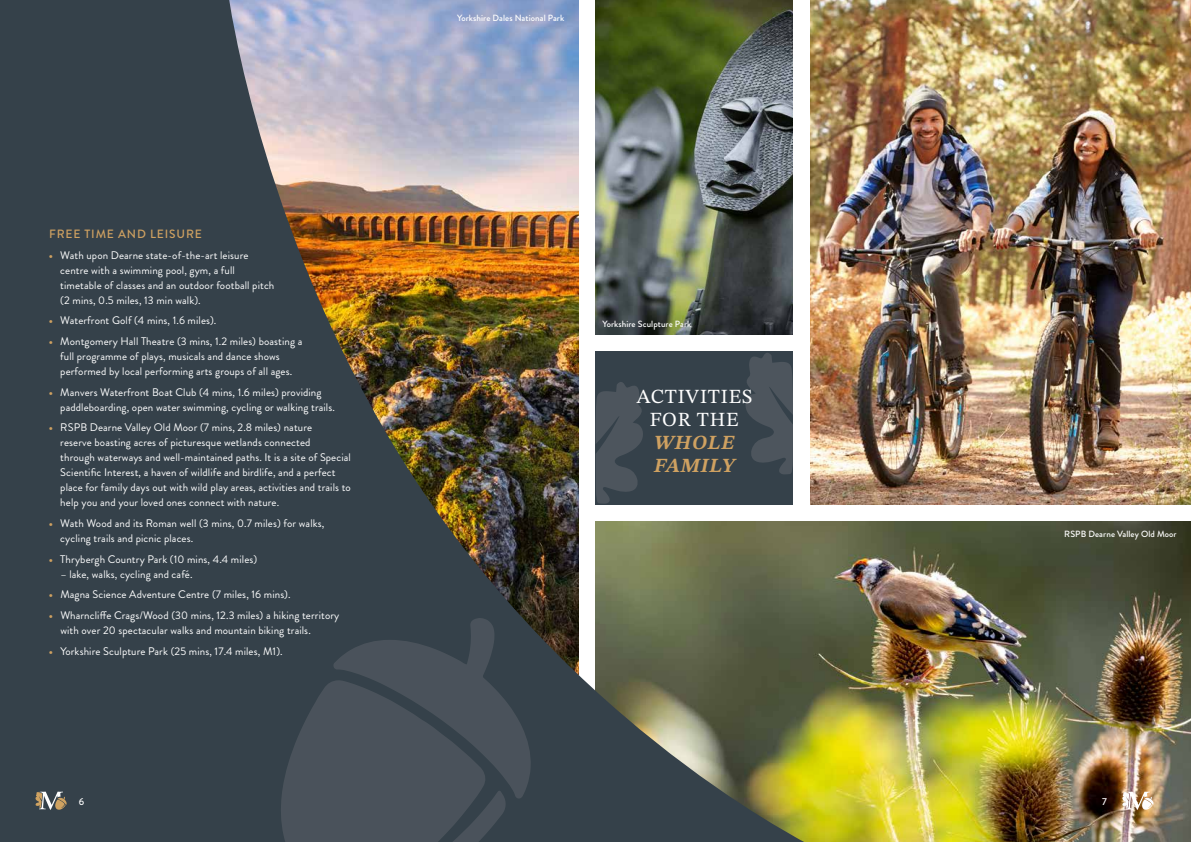
<style>
.page{position:relative;width:1191px;height:842px;background:#fff}
.page>*{position:absolute;margin:0;border:0;box-sizing:border-box;transform-origin:0 0}
.t1{font:20px/23px "STIX Two Text";letter-spacing:.04em;color:#fff;text-align:center}
.t2{font:italic 20px/23px "STIX Two Text";letter-spacing:.04em;color:#cfa161}
.t3{font:500 12px "Brandon Grotesque";letter-spacing:.07em;color:#cfa161}
.t4{font:11px/15px "Brandon Grotesque";letter-spacing:.01em;color:#fff}
.t5{font:500 10px "Brandon Grotesque";color:#fff}
.t6{font:500 9px "Brandon Grotesque";letter-spacing:.01em;color:#fff}
.s1{font-weight:700;color:#cfa161}
</style>
<div class="page">
<img style="left:820px;top:522px;width:371px;height:320px">
<img style="left:820px;top:0;width:371px;height:505px">
<img style="left:183px;top:0;width:637px;height:842px">
<div style="left:0;top:0;width:183px;height:842px;background:#35414a"></div>
<svg style="left:280px;top:617px;width:251px;height:225px;background:#424c55"></svg>
<div style="left:595px;top:352px;width:198px;height:153px;background:#35414a"></div>
<svg style="left:595px;top:382px;width:48px;height:122px"></svg>
<svg style="left:745px;top:353px;width:48px;height:121px"></svg>
<img style="left:595px;top:0;width:197px;height:335px">
<svg style="left:35px;top:792px;width:32px;height:18px"></svg>
<svg style="left:1122px;top:792px;width:31px;height:18px"></svg>
<p class="t3" style="left:49px;top:226px;width:154px">FREE TIME AND LEISURE</p>
<p class="t4" style="left:60px;top:248px;width:216px;text-indent:-11px"><span class="s1">•</span> Wath upon Dearne state-of-the-art leisure centre with a swimming pool, gym, a full timetable of classes and an outdoor football pitch (2 mins, 0.5 miles, 13 min walk).</p>
<p class="t4" style="left:49px;top:313px;width:169px"><span class="s1">•</span> Waterfront Golf (4 mins, 1.6 miles).</p>
<p class="t4" style="left:60px;top:334px;width:244px;text-indent:-11px"><span class="s1">•</span> Montgomery Hall Theatre (3 mins, 1.2 miles) boasting a full programme of plays, musicals and dance shows performed by local performing arts groups of all ages.</p>
<p class="t4" style="left:60px;top:385px;width:276px;text-indent:-11px"><span class="s1">•</span> Manvers Waterfront Boat Club (4 mins, 1.6 miles) providing paddleboarding, open water swimming, cycling or walking trails.</p>
<p class="t4" style="left:60px;top:420px;width:292px;text-indent:-11px"><span class="s1">•</span> RSPB Dearne Valley Old Moor (7 mins, 2.8 miles) nature<br>reserve boasting acres of picturesque wetlands connected<br>through waterways and well-maintained paths. It is a site of Special Scientific Interest, a haven of wildlife and birdlife, and a perfect place for family days out with wild play areas, activities and trails to help you and your loved ones connect with nature.</p>
<p class="t4" style="left:60px;top:516px;width:266px;text-indent:-11px"><span class="s1">•</span> Wath Wood and its Roman well (3 mins, 0.7 miles) for walks, cycling trails and picnic places.</p>
<p class="t4" style="left:49px;top:552px;width:210px"><span class="s1">•</span> Thrybergh Country Park (10 mins, 4.4 miles)</p>
<p class="t4" style="left:60px;top:567px;width:134px">– lake, walks, cycling and café.</p>
<p class="t4" style="left:49px;top:587px;width:243px"><span class="s1">•</span> Magna Science Adventure Centre (7 miles, 16 mins).</p>
<p class="t4" style="left:60px;top:608px;width:280px;text-indent:-11px"><span class="s1">•</span> Wharncliffe Crags/Wood (30 mins, 12.3 miles) a hiking territory with over 20 spectacular walks and mountain biking trails.</p>
<p class="t4" style="left:49px;top:644px;width:235px"><span class="s1">•</span> Yorkshire Sculpture Park (25 mins, 17.4 miles, M1).</p>
<p class="t6" style="left:457px;top:12px;width:109px">Yorkshire Dales National Park</p>
<p class="t6" style="left:602px;top:317px;width:90px">Yorkshire Sculpture Park</p>
<h1 class="t1" style="left:636px;top:385px;width:117px">ACTIVITIES<br>FOR THE</h1>
<h1 class="t2" style="left:654px;top:431px;width:82px">WHOLE<br>FAMILY</h1>
<p class="t6" style="left:1064px;top:528px;width:114px">RSPB Dearne Valley Old Moor</p>
<p class="t5" style="left:79px;top:794px;width:7px">6</p>
<p class="t5" style="left:1102px;top:794px;width:6px">7</p>
</div>
